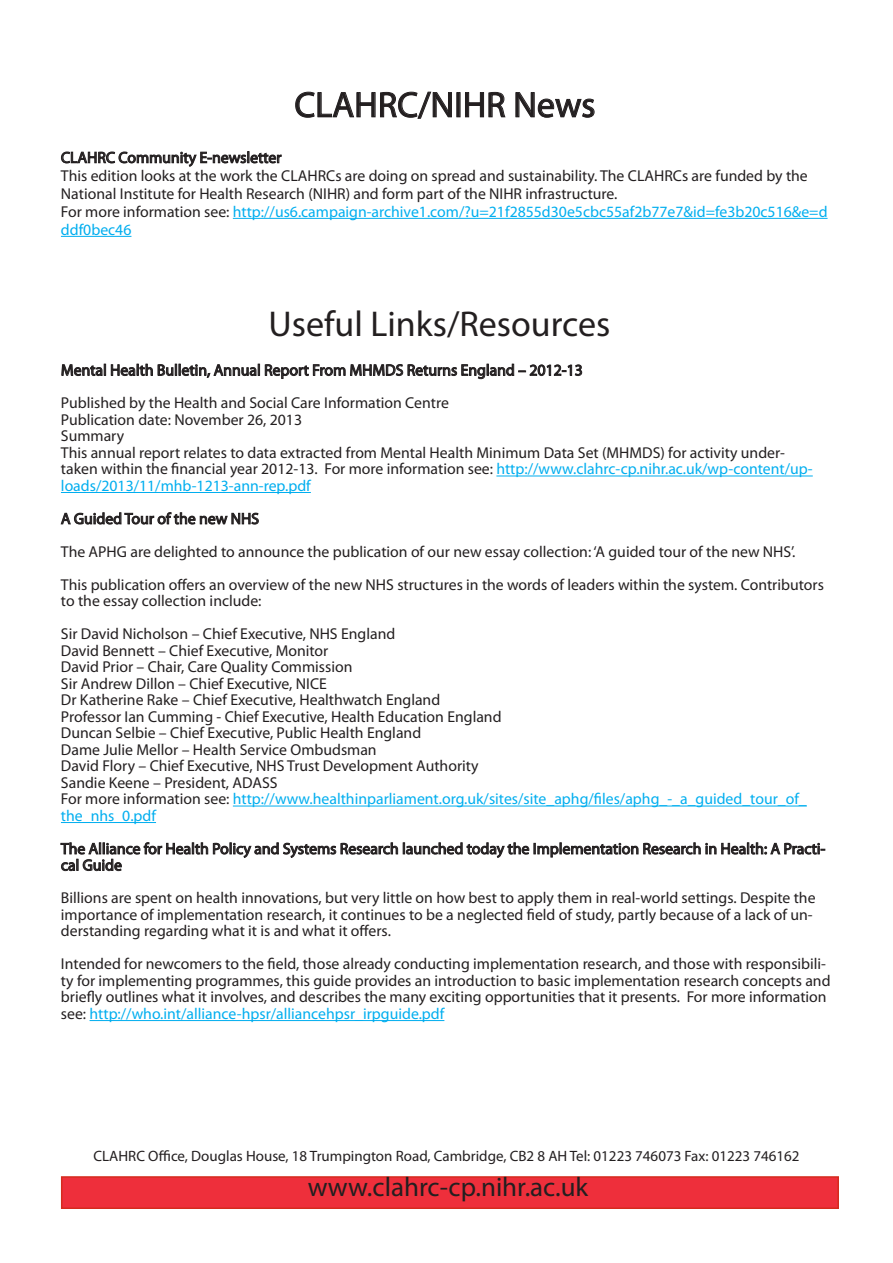
<style>
.page{position:relative;width:893px;height:1263px;background:#fff}
.page>*{position:absolute;margin:0;border:0;box-sizing:border-box;transform-origin:0 0}
.t1{font:36px "Myriad Pro";color:#231f20}
.t2{font:27px "Myriad Pro";color:#231f20}
.t3{font:15.75px/16.5px "Myriad Pro";color:#231f20}
.t4{font:15.75px/16.5px "Myriad Pro";color:#00aeef}
.t5{font:15px "Myriad Pro";color:#231f20}
.s1{color:#231f20}
.s2{color:#00aeef}
</style>
<div class="page">
<hr style="left:496px;top:476px;width:317px;height:1px;background:#00aeef">
<hr style="left:61px;top:492px;width:250px;height:1px;background:#00aeef">
<hr style="left:233px;top:806px;width:574px;height:1px;background:#00aeef">
<hr style="left:61px;top:822px;width:95px;height:1px;background:#00aeef">
<hr style="left:90px;top:1020px;width:354px;height:1px;background:#00aeef">
<svg style="left:61px;top:363px;width:521px;height:17px"></svg>
<svg style="left:60px;top:512px;width:199px;height:13px"></svg>
<svg style="left:60px;top:842px;width:765px;height:30px"></svg>
<div style="left:61px;top:1176px;width:778px;height:33px;background:#ee2f3b;border:2px solid #d52b1e"></div>
<svg style="left:295px;top:91px;width:157px;height:28px"></svg>
<svg style="left:465px;top:92px;width:41px;height:26px"></svg>
<svg style="left:515px;top:92px;width:80px;height:26px"></svg>
<hr style="left:233px;top:218px;width:594px;height:1px;background:#00aeef">
<hr style="left:61px;top:236px;width:70px;height:1px;background:#00aeef">
<svg style="left:61px;top:151px;width:221px;height:16px"></svg>
<p class="t1" style="left:294px;top:83px;width:303px">CLAHRC/NIHR News</p>
<p class="t3" style="left:61px;top:149px;width:222px">CLAHRC Community E-newsletter</p>
<p class="t3" style="left:61px;top:166px;width:748px;line-height:18px">This edition looks at the work the CLAHRCs are doing on spread and sustainability. The CLAHRCs are funded by the<br>National Institute for Health Research (NIHR) and form part of the NIHR infrastructure.</p>
<p class="t4" style="left:61px;top:202px;width:768px;line-height:18px"><span class="s1">For more information see:</span> http://us6.campaign-archive1.com/?u=21f2855d30e5cbc55af2b77e7&amp;id=fe3b20c516&amp;e=d ddf0bec46</p>
<p class="t1" style="left:269px;top:302px;width:343px">Useful Links/Resources</p>
<p class="t3" style="left:61px;top:362px;width:523px">Mental Health Bulletin, Annual Report From MHMDS Returns England – 2012-13</p>
<p class="t3" style="left:61px;top:395px;width:389px">Published by the Health and Social Care Information Centre</p>
<p class="t3" style="left:61px;top:411px;width:243px">Publication date: November 26, 2013</p>
<p class="t3" style="left:61px;top:428px;width:65px">Summary</p>
<p class="t3" style="left:61px;top:444px;width:753px">This annual report relates to data extracted from Mental Health Minimum Data Set (MHMDS) for activity under&shy;taken within the financial year 2012-13. For more information see: <span class="s2">http://www.clahrc-cp.nihr.ac.uk/wp-content/up&shy;loads/2013/11/mhb-1213-ann-rep.pdf</span></p>
<p class="t3" style="left:61px;top:510px;width:200px">A Guided Tour of the new NHS</p>
<p class="t3" style="left:61px;top:543px;width:736px">The APHG are delighted to announce the publication of our new essay collection: ‘A guided tour of the new NHS’.</p>
<p class="t3" style="left:61px;top:576px;width:764px">This publication offers an overview of the new NHS structures in the words of leaders within the system. Contributors to the essay collection include:</p>
<p class="t3" style="left:61px;top:626px;width:336px">Sir David Nicholson – Chief Executive, NHS England</p>
<p class="t3" style="left:61px;top:642px;width:269px">David Bennett – Chief Executive, Monitor</p>
<p class="t3" style="left:61px;top:659px;width:293px">David Prior – Chair, Care Quality Commission</p>
<p class="t3" style="left:61px;top:675px;width:267px">Sir Andrew Dillon – Chief Executive, NICE</p>
<p class="t3" style="left:61px;top:692px;width:381px">Dr Katherine Rake – Chief Executive, Healthwatch England</p>
<p class="t3" style="left:61px;top:708px;width:442px">Professor Ian Cumming - Chief Executive, Health Education England</p>
<p class="t3" style="left:61px;top:725px;width:362px">Duncan Selbie – Chief Executive, Public Health England</p>
<p class="t3" style="left:61px;top:741px;width:317px">Dame Julie Mellor – Health Service Ombudsman</p>
<p class="t3" style="left:61px;top:758px;width:419px">David Flory – Chief Executive, NHS Trust Development Authority</p>
<p class="t3" style="left:61px;top:774px;width:218px">Sandie Keene – President, ADASS</p>
<p class="t4" style="left:61px;top:791px;width:747px"><span class="s1">For more information see:</span> http://www.healthinparliament.org.uk/sites/site_aphg/files/aphg_-_a_guided_tour_of_ the_nhs_0.pdf</p>
<p class="t3" style="left:61px;top:840px;width:766px">The Alliance for Health Policy and Systems Research launched today the Implementation Research in Health: A Practi&shy;cal Guide</p>
<p class="t3" style="left:61px;top:890px;width:756px">Billions are spent on health innovations, but very little on how best to apply them in real-world settings. Despite the importance of implementation research, it continues to be a neglected field of study, partly because of a lack of un&shy;derstanding regarding what it is and what it offers.</p>
<p class="t3" style="left:61px;top:956px;width:771px">Intended for newcomers to the field, those already conducting implementation research, and those with responsibili&shy;ty for implementing programmes, this guide provides an introduction to basic implementation research concepts and briefly outlines what it involves, and describes the many exciting opportunities that it presents. For more information see: <span class="s2">http://who.int/alliance-hpsr/alliancehpsr_irpguide.pdf</span></p>
<p class="t5" style="left:93px;top:1146px;width:707px">CLAHRC Office, Douglas House, 18 Trumpington Road, Cambridge, CB2 8 AH Tel: 01223 746073 Fax: 01223 746162</p>
<p class="t2" style="left:308px;top:1171px;width:282px">www.clahrc-cp.nihr.ac.uk</p>
</div>
